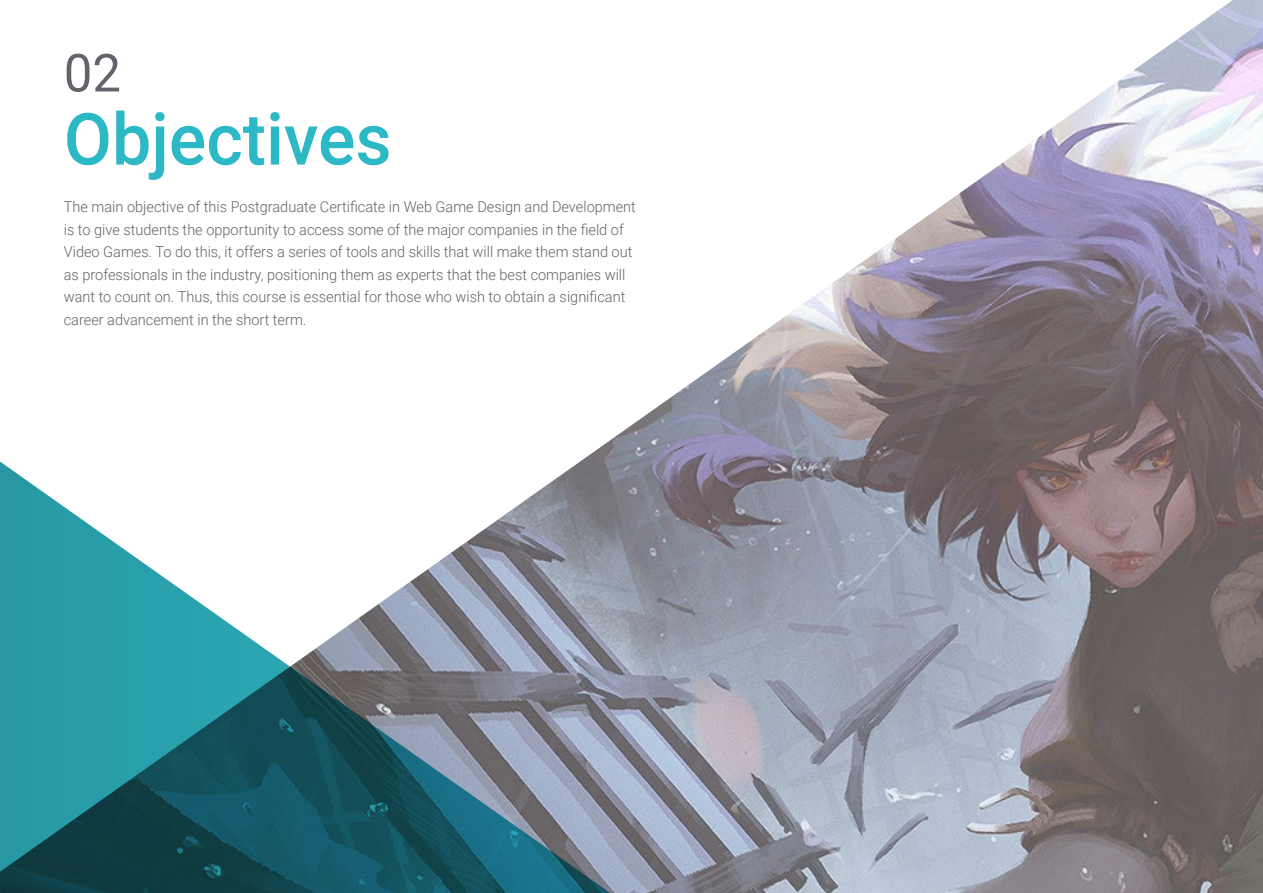
<style>
.page{position:relative;width:1263px;height:893px;background:#fff}
.page>*{position:absolute;margin:0;border:0;box-sizing:border-box;transform-origin:0 0}
.t1{font:500 72px "Roboto";color:#2db8c5}
.t2{font:52.5px "Roboto";color:#61646a}
.t3{font:300 15px/22.5px "Roboto";color:#61646a}
</style>
<div class="page">
<img style="left:602px;top:0;width:661px;height:893px">
<svg style="left:0;top:446px;width:640px;height:447px"></svg>
<h2 class="t2" style="left:64px;top:36px;width:59px">02</h2>
<h1 class="t1" style="left:64px;top:89px;width:329px">Objectives</h1>
<p class="t3" style="left:64px;top:195px;width:574px">The main objective of this Postgraduate Certificate in Web Game Design and Development is to give students the opportunity to access some of the major companies in the field of Video Games. To do this, it offers a series of tools and skills that will make them stand out as professionals in the industry, positioning them as experts that the best companies will want to count on. Thus, this course is essential for those who wish to obtain a significant career advancement in the short term.</p>
</div>
